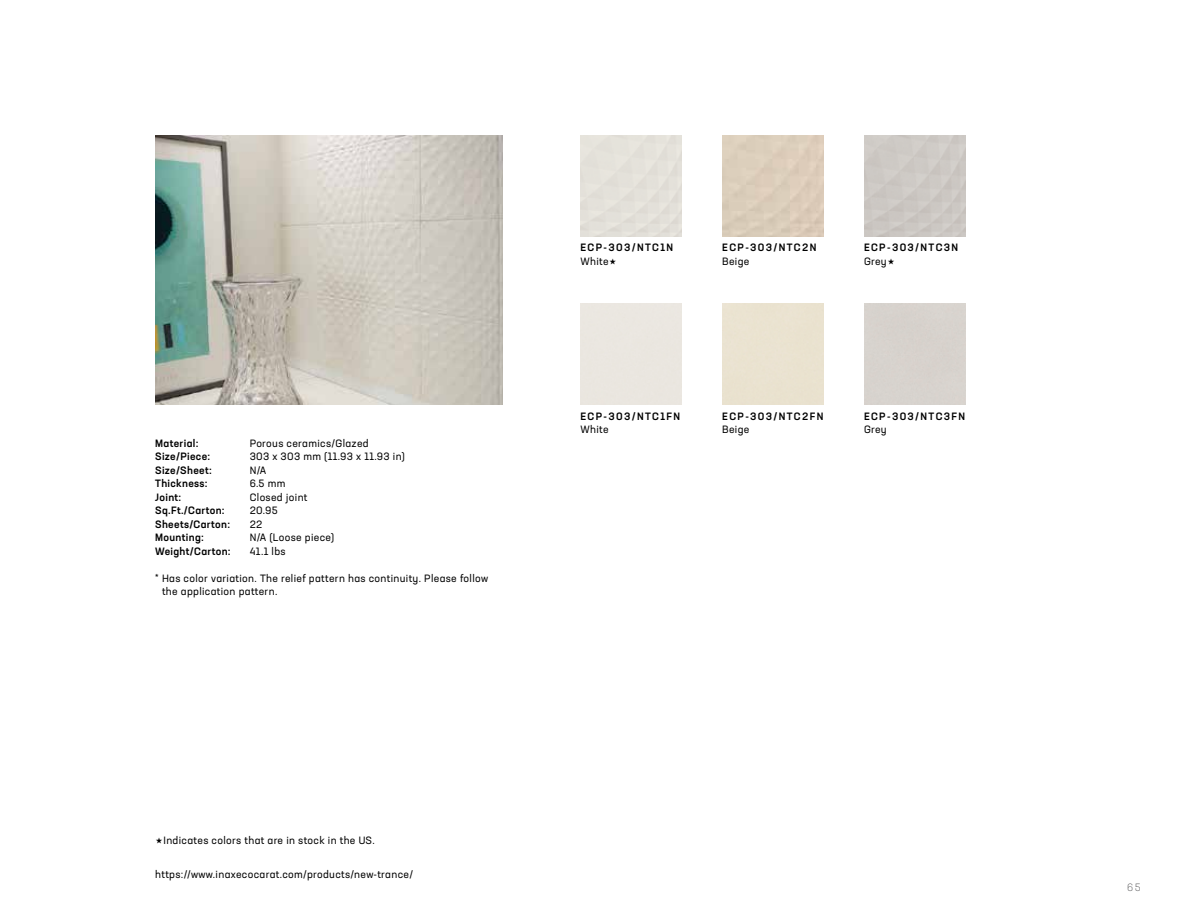
<style>
.page{position:relative;width:1188px;height:918px;background:#fff}
.page>*{position:absolute;margin:0;border:0;box-sizing:border-box;transform-origin:0 0}
.t1{font:10.5px/13.5px "Neusa Next Pro";letter-spacing:.03em;color:#000}
.t2{font:500 10.5px "Neusa Next Pro";letter-spacing:.03em;color:#000}
.t3{font:300 10.5px "Neusa Next Pro";color:#4d4d4f}
</style>
<div class="page">
<img style="left:155px;top:135px;width:348px;height:270px">
<p class="t2" style="left:155px;top:436px;width:45px">Material:</p>
<p class="t1" style="left:250px;top:436px;width:121px">Porous ceramics/Glazed</p>
<p class="t2" style="left:155px;top:450px;width:57px">Size/Piece:</p>
<p class="t1" style="left:250px;top:450px;width:157px">303 x 303 mm (11.93 x 11.93 in)</p>
<p class="t2" style="left:155px;top:463px;width:58px">Size/Sheet:</p>
<p class="t1" style="left:250px;top:463px;width:18px">N/A</p>
<p class="t2" style="left:155px;top:477px;width:54px">Thickness:</p>
<p class="t1" style="left:250px;top:477px;width:37px">6.5 mm</p>
<p class="t2" style="left:155px;top:490px;width:28px">Joint:</p>
<p class="t1" style="left:250px;top:490px;width:59px">Closed joint</p>
<p class="t2" style="left:155px;top:504px;width:71px">Sq.Ft./Carton:</p>
<p class="t1" style="left:250px;top:504px;width:30px">20.95</p>
<p class="t2" style="left:155px;top:517px;width:76px">Sheets/Carton:</p>
<p class="t1" style="left:250px;top:517px;width:14px">22</p>
<p class="t2" style="left:155px;top:531px;width:50px">Mounting:</p>
<p class="t1" style="left:250px;top:531px;width:86px">N/A (Loose piece)</p>
<p class="t2" style="left:155px;top:544px;width:77px">Weight/Carton:</p>
<p class="t1" style="left:250px;top:544px;width:37px">41.1 lbs</p>
<p class="t1" style="left:162px;top:571px;width:328px;text-indent:-7px">* Has color variation. The relief pattern has continuity. Please follow the application pattern.</p>
<p class="t2" style="left:580px;top:241px;width:65px">ECP-303/NTC</p>
<p class="t2" style="left:660px;top:241px;width:13px">1N</p>
<p class="t1" style="left:580px;top:254px;width:30px">White</p>
<p class="t2" style="left:722px;top:241px;width:65px">ECP-303/NTC</p>
<p class="t2" style="left:802px;top:241px;width:14px">2N</p>
<p class="t1" style="left:722px;top:254px;width:29px">Beige</p>
<p class="t2" style="left:864px;top:241px;width:65px">ECP-303/NTC</p>
<p class="t2" style="left:944px;top:241px;width:15px">3N</p>
<p class="t1" style="left:864px;top:254px;width:24px">Grey</p>
<p class="t2" style="left:580px;top:409px;width:65px">ECP-303/NTC</p>
<p class="t2" style="left:660px;top:409px;width:20px">1FN</p>
<p class="t1" style="left:580px;top:423px;width:30px">White</p>
<p class="t2" style="left:722px;top:409px;width:65px">ECP-303/NTC</p>
<p class="t2" style="left:802px;top:409px;width:21px">2FN</p>
<p class="t1" style="left:722px;top:423px;width:29px">Beige</p>
<p class="t2" style="left:864px;top:409px;width:65px">ECP-303/NTC</p>
<p class="t2" style="left:944px;top:409px;width:22px">3FN</p>
<p class="t1" style="left:864px;top:423px;width:24px">Grey</p>
<p class="t1" style="left:164px;top:833px;width:213px">Indicates colors that are in stock in the US.</p>
<p class="t1" style="left:155px;top:867px;width:259px">https://www.inaxecocarat.com/products/new-trance/</p>
<p class="t3" style="left:1127px;top:881px;width:15px">65</p>
</div>
